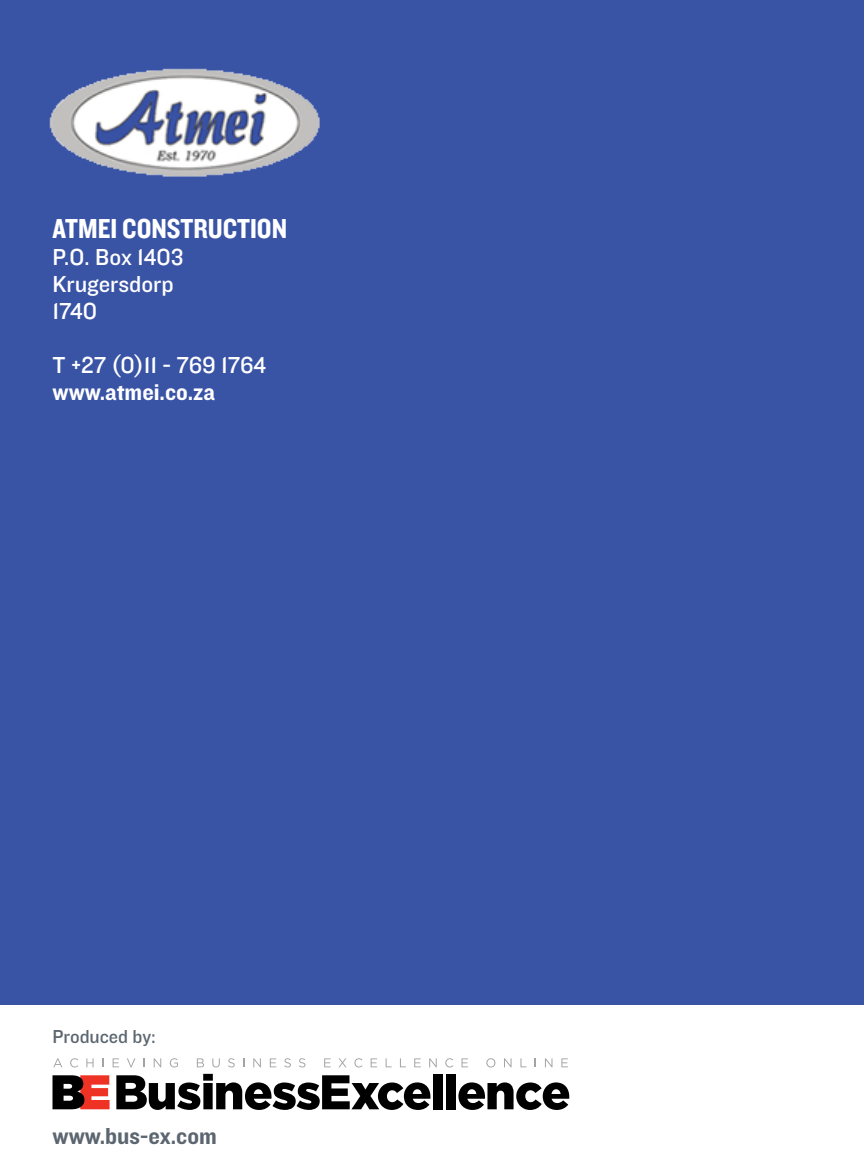
<style>
.page{position:relative;width:864px;height:1174px;background:#fff}
.page>*{position:absolute;margin:0;border:0;box-sizing:border-box;transform-origin:0 0}
.t1{font:28.5px "Knockout HTF50 Welterweight";color:#fff}
.t2{font:24px/27px "Knockout HTF31 Junior Middlewt";color:#fff}
.t3{font:24px "Knockout HTF51 Middleweight";color:#fff}
.t4{font:24px "Knockout HTF51 Middleweight";color:#5c6670}
.t5{font:19.5px "Knockout HTF31 Junior Middlewt";color:#5c6670}
</style>
<div class="page">
<div style="left:0;top:0;width:863px;height:1004px;background:#3953a5"></div>
<svg style="left:52px;top:1075px;width:57px;height:34px;background:#803630"></svg>
<svg style="left:458px;top:1082px;width:111px;height:28px"></svg>
<div style="left:446px;top:1073px;width:9px;height:36px;background:#000"></div>
<div style="left:433px;top:1073px;width:9px;height:36px;background:#000"></div>
<svg style="left:116px;top:1073px;width:314px;height:37px"></svg>
<svg style="left:53px;top:1058px;width:9px;height:9px"></svg>
<svg style="left:70px;top:1058px;width:8px;height:9px"></svg>
<svg style="left:86px;top:1058px;width:7px;height:9px"></svg>
<svg style="left:113px;top:1058px;width:6px;height:9px"></svg>
<svg style="left:127px;top:1058px;width:8px;height:9px"></svg>
<svg style="left:154px;top:1058px;width:7px;height:9px"></svg>
<svg style="left:170px;top:1058px;width:8px;height:9px"></svg>
<svg style="left:197px;top:1058px;width:7px;height:9px"></svg>
<svg style="left:212px;top:1058px;width:8px;height:9px"></svg>
<svg style="left:228px;top:1058px;width:6px;height:9px"></svg>
<svg style="left:253px;top:1058px;width:8px;height:9px"></svg>
<svg style="left:270px;top:1058px;width:6px;height:9px"></svg>
<svg style="left:284px;top:1058px;width:7px;height:9px"></svg>
<svg style="left:299px;top:1058px;width:6px;height:9px"></svg>
<svg style="left:324px;top:1058px;width:6px;height:9px"></svg>
<svg style="left:338px;top:1058px;width:8px;height:9px"></svg>
<svg style="left:354px;top:1058px;width:8px;height:9px"></svg>
<svg style="left:370px;top:1058px;width:7px;height:9px"></svg>
<svg style="left:385px;top:1058px;width:6px;height:9px"></svg>
<svg style="left:400px;top:1058px;width:6px;height:9px"></svg>
<svg style="left:414px;top:1058px;width:6px;height:9px"></svg>
<svg style="left:429px;top:1058px;width:7px;height:9px"></svg>
<svg style="left:445px;top:1058px;width:8px;height:9px"></svg>
<svg style="left:461px;top:1058px;width:7px;height:9px"></svg>
<svg style="left:486px;top:1058px;width:9px;height:9px"></svg>
<svg style="left:504px;top:1058px;width:7px;height:9px"></svg>
<svg style="left:520px;top:1058px;width:6px;height:9px"></svg>
<svg style="left:545px;top:1058px;width:7px;height:9px"></svg>
<svg style="left:561px;top:1058px;width:6px;height:9px"></svg>
<img style="left:49px;top:68px;width:271px;height:109px">
<p class="t1" style="left:52px;top:214px;width:236px">ATMEI CONSTRUCTION</p>
<p class="t2" style="left:52px;top:244px;width:132px">P.O. Box 1403<br>Krugersdorp<br>1740</p>
<p class="t2" style="left:52px;top:352px;width:215px">T +27 (0)11 - 769 1764</p>
<p class="t3" style="left:52px;top:379px;width:164px">www.atmei.co.za</p>
<p class="t5" style="left:52px;top:1025px;width:105px">Produced by:</p>
<p class="t4" style="left:52px;top:1123px;width:166px">www.bus-ex.com</p>
</div>
